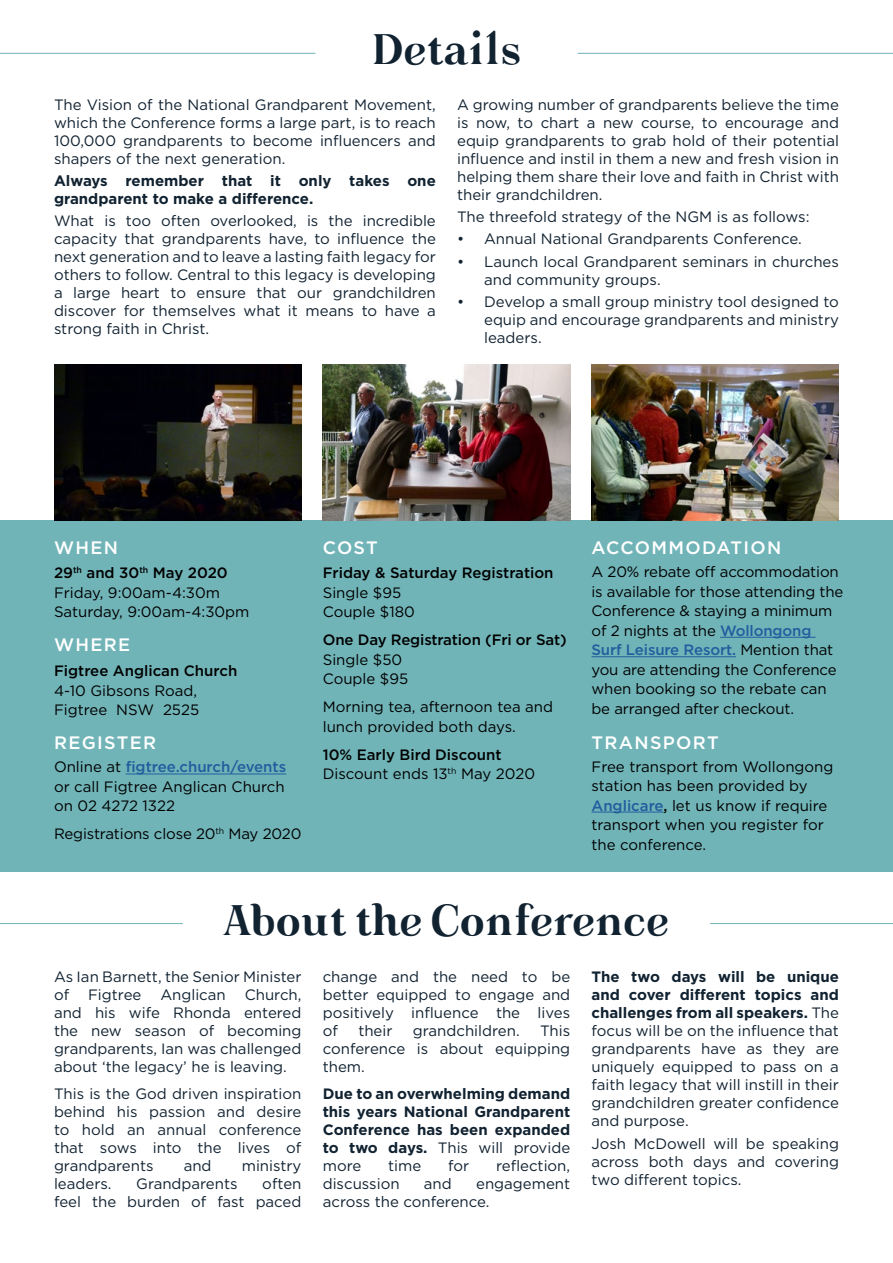
<style>
.page{position:relative;width:893px;height:1263px;background:#fff}
.page>*{position:absolute;margin:0;border:0;box-sizing:border-box;transform-origin:0 0}
.t1{font:38.85px "Gorni";color:#112231}
.t2{font:500 18px "Gotham";letter-spacing:.075em;color:#fff}
.t3{font:15px/18px "Gotham";color:#112231;text-align:justify}
.t4{font:15px/19.5px "Gotham";letter-spacing:-.01em;color:#000}
.t5{font:700 15px/18px "Gotham";color:#112231}
.t6{font:500 15px "Gotham";color:#000}
.s1{font-weight:500}
.s2{font-weight:500;color:#215e9e}
.s3{font-weight:400}
.s4{font-weight:700}
</style>
<div class="page">
<hr style="left:0;top:53px;width:315px;height:1px;background:#71b4b8">
<hr style="left:578px;top:53px;width:315px;height:1px;background:#71b4b8">
<hr style="left:710px;top:923px;width:183px;height:1px;background:#71b4b8">
<hr style="left:0;top:923px;width:183px;height:1px;background:#71b4b8">
<div style="left:0;top:520px;width:893px;height:352px;background:#71b4b8"></div>
<hr style="left:720px;top:637px;width:96px;height:1px;background:#215e9e">
<hr style="left:591px;top:656px;width:145px;height:1px;background:#215e9e">
<hr style="left:591px;top:812px;width:72px;height:1px;background:#215e9e">
<hr style="left:126px;top:774px;width:160px;height:1px;background:#215e9e">
<img style="left:54px;top:365px;width:247px;height:155px">
<img style="left:323px;top:365px;width:247px;height:155px">
<img style="left:592px;top:365px;width:247px;height:155px">
<h1 class="t1" style="left:371px;top:28px;width:152px">Details</h1>
<p class="t3" style="left:54px;top:95px;width:383px">The Vision of the National Grandparent Movement, which the Conference forms a large part, is to reach 100,000 grandparents to become influencers and shapers of the next generation.</p>
<p class="t5" style="left:54px;top:172px;width:383px">Always remember that it only takes one grandparent to make a difference.</p>
<p class="t3" style="left:54px;top:212px;width:383px">What is too often overlooked, is the incredible capacity that grandparents have, to influence the next generation and to leave a lasting faith legacy for others to follow. Central to this legacy is developing a large heart to ensure that our grandchildren discover for themselves what it means to have a strong faith in Christ.</p>
<p class="t3" style="left:457px;top:95px;width:383px">A growing number of grandparents believe the time is now, to chart a new course, to encourage and equip grandparents to grab hold of their potential influence and instil in them a new and fresh vision in helping them share their love and faith in Christ with their grandchildren.</p>
<p class="t3" style="left:457px;top:207px;width:354px">The threefold strategy of the NGM is as follows:</p>
<p class="t3" style="left:457px;top:230px;width:346px">• Annual National Grandparents Conference.</p>
<p class="t3" style="left:484px;top:252px;width:356px;text-indent:-27px">• Launch local Grandparent seminars in churches and community groups.</p>
<p class="t3" style="left:484px;top:292px;width:356px;text-indent:-27px">• Develop a small group ministry tool designed to equip and encourage grandparents and ministry leaders.</p>
<p class="t2" style="left:54px;top:536px;width:66px">WHEN</p>
<p class="t2" style="left:323px;top:536px;width:57px">COST</p>
<p class="t2" style="left:591px;top:536px;width:192px">ACCOMMODATION</p>
<p class="t4" style="left:54px;top:563px;width:197px"><span class="s1">29</span><sup>th</sup> <span class="s1">and 30</span><sup>th</sup> <span class="s1">May 2020<br></span>Friday, 9:00am-4:30m<br>Saturday, 9:00am-4:30pm</p>
<p class="t4" style="left:591px;top:562px;width:253px">A 20% rebate off accommodation is available for those attending the<br>Conference &amp; staying a minimum of 2 nights at the <span class="s2">Wollongong<br>Surf Leisure Resort.</span> Mention that you are attending the Conference when booking so the rebate can be arranged after checkout.</p>
<p class="t6" style="left:323px;top:563px;width:232px">Friday &amp; Saturday Registration</p>
<p class="t4" style="left:323px;top:582px;width:94px">Single $95<br>Couple $180</p>
<p class="t6" style="left:323px;top:630px;width:245px">One Day Registration (Fri or Sat)</p>
<p class="t4" style="left:323px;top:649px;width:87px">Single $50<br>Couple $95</p>
<p class="t4" style="left:323px;top:697px;width:232px">Morning tea, afternoon tea and lunch provided both days.</p>
<p class="t4" style="left:323px;top:744px;width:214px"><span class="s1">10% Early Bird Discount<br></span>Discount ends 13<sup>th</sup> May 2020</p>
<p class="t2" style="left:54px;top:633px;width:78px">WHERE</p>
<p class="t6" style="left:54px;top:661px;width:185px">Figtree Anglican Church</p>
<p class="t4" style="left:54px;top:680px;width:147px">4-10 Gibsons Road,<br>Figtree NSW 2525</p>
<p class="t2" style="left:54px;top:730px;width:104px">REGISTER</p>
<p class="t2" style="left:591px;top:730px;width:129px">TRANSPORT</p>
<p class="t4" style="left:54px;top:757px;width:234px;text-align:justify">Online at <span class="s2">figtree.church/events </span>or call Figtree Anglican Church on 02 4272 1322</p>
<p class="t4" style="left:54px;top:824px;width:249px">Registrations close 20<sup>th</sup> May 2020</p>
<p class="t4" style="left:591px;top:756px;width:243px">Free transport from Wollongong station has been provided by<br><span class="s2">Anglicare</span><span class="s1">,</span> let us know if require transport when you register for the conference.</p>
<h1 class="t1" style="left:224px;top:898px;width:446px">About the Conference</h1>
<p class="t3" style="left:54px;top:968px;width:249px">As Ian Barnett, the Senior Minister of</p>
<p class="t3" style="left:54px;top:986px;width:249px;text-indent:191px">Church, and his wife Rhonda entered the new season of becoming grandparents, Ian was challenged about ‘the legacy’ he is leaving.</p>
<p class="t3" style="left:54px;top:1084px;width:249px">This is the God driven inspiration behind his passion and desire to hold an annual conference that sows into the lives of grandparents</p>
<p class="t3" style="left:88px;top:986px;width:55px">Figtree</p>
<p class="t3" style="left:160px;top:986px;width:67px">Anglican</p>
<p class="t3" style="left:184px;top:1156px;width:29px">and</p>
<p class="t3" style="left:242px;top:1156px;width:61px">ministry</p>
<p class="t3" style="left:54px;top:1174px;width:249px;text-align:right">often<br>feel the burden of fast paced</p>
<p class="t3" style="left:54px;top:1174px;width:59px">leaders.</p>
<p class="t3" style="left:136px;top:1174px;width:103px">Grandparents</p>
<p class="t3" style="left:323px;top:968px;width:249px">change and the need to be better equipped to engage and positively influence the lives of</p>
<p class="t3" style="left:323px;top:1022px;width:249px;text-indent:217px">This conference is about equipping them.</p>
<p class="t5" style="left:323px;top:1084px;width:249px;text-align:justify">Due to an overwhelming demand this years National Grandparent Conference has been expanded to two days. <span class="s3">This will provide more</span></p>
<p class="t3" style="left:358px;top:1022px;width:36px">their</p>
<p class="t3" style="left:413px;top:1022px;width:108px">grandchildren.</p>
<p class="t3" style="left:388px;top:1156px;width:35px">time</p>
<p class="t3" style="left:448px;top:1156px;width:23px">for</p>
<p class="t3" style="left:496px;top:1156px;width:76px">reflection,</p>
<p class="t3" style="left:323px;top:1174px;width:78px">discussion</p>
<p class="t3" style="left:424px;top:1174px;width:29px">and</p>
<p class="t3" style="left:323px;top:1174px;width:249px;text-indent:153px">engagement across the conference.</p>
<p class="t3" style="left:591px;top:968px;width:249px"><span class="s4">The two days will be unique and cover different topics and challenges from all speakers.</span> The focus will be on the influence that grandparents have as they are uniquely equipped to pass on a faith legacy that will instill in their grandchildren greater confidence and purpose.</p>
<p class="t3" style="left:591px;top:1134px;width:249px">Josh McDowell will be speaking across both days and covering two different topics.</p>
</div>
